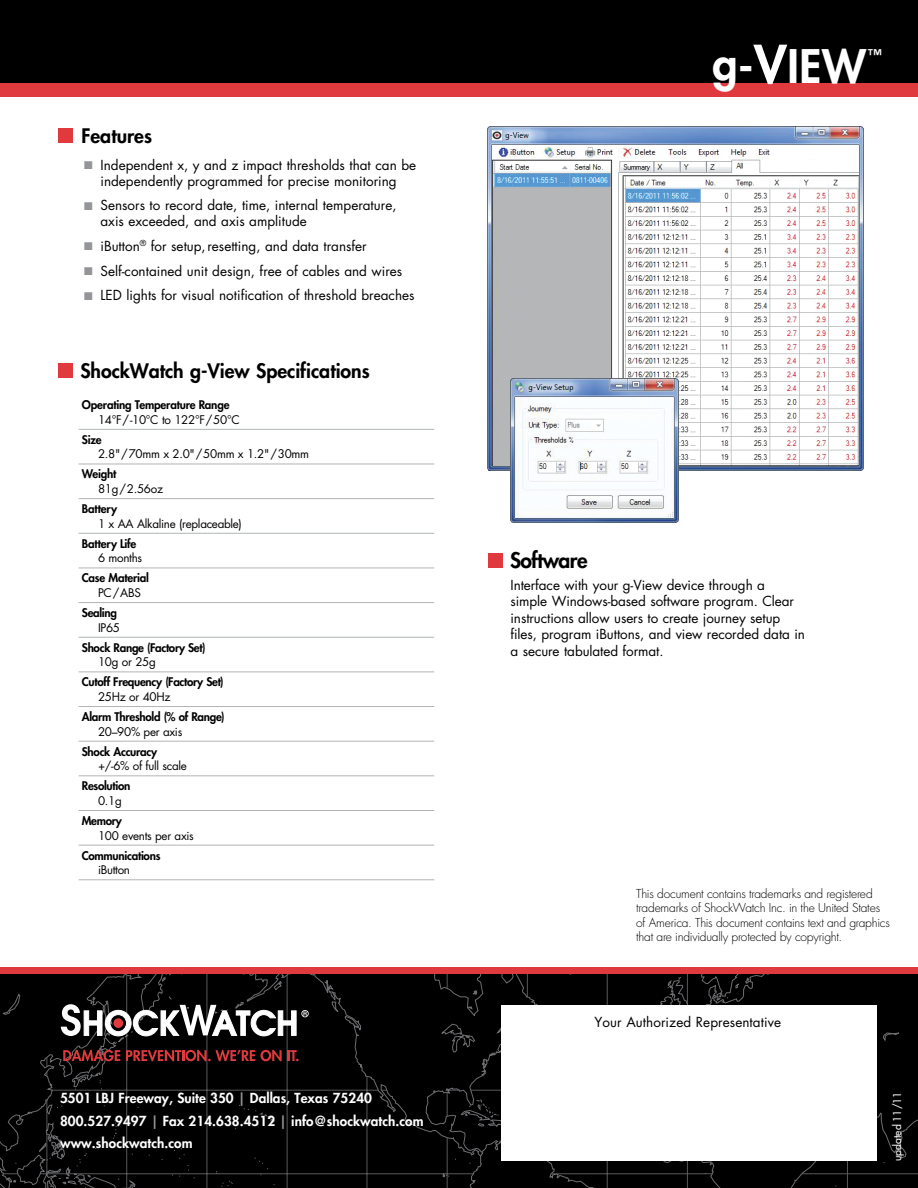
<style>
.page{position:relative;width:918px;height:1188px;background:#fff}
.page>*{position:absolute;margin:0;border:0;box-sizing:border-box;transform-origin:0 0}
.t1{font:800 45px "Futura Std";color:#fff}
.t2{font:800 21px "Futura Std";letter-spacing:-.025em;color:#000}
.t3{font:800 19.5px "Futura Std";color:#000}
.t4{font:800 14.4px "Futura Std";color:#fff}
.t5{font:13.5px/16.5px "Futura Std";color:#000}
.t6{font:800 13.5px/22.5px "Futura Std";letter-spacing:.005em;color:#fff}
.t7{font:300 12px/14.4px "Futura Std";letter-spacing:-.015em;color:#000}
.t8{font:800 11.7px "Futura Std";letter-spacing:-.025em;color:#000}
.t9{font:11.7px "Futura Std";letter-spacing:-.025em;color:#000}
.t10{font:800 11.7px "Futura Std";letter-spacing:-.005em;color:#000}
.t11{font:500 10.5px "Futura Std";color:#fff}
.s1{color:#939598}
.s2{font-size:51px}
</style>
<div class="page">
<div style="left:0;top:0;width:918px;height:90px;background:#000"></div>
<div style="left:0;top:83px;width:918px;height:14px;background:#e03a3e"></div>
<div style="left:488px;top:553px;width:15px;height:15px;background:#e03a3e"></div>
<div style="left:309px;top:974px;width:609px;height:214px;background:#000"></div>
<svg style="left:441px;top:974px;width:413px;height:214px;background:#060606"></svg>
<svg style="left:882px;top:1032px;width:21px;height:10px"></svg>
<svg style="left:0;top:974px;width:309px;height:214px;background:#151212"></svg>
<div style="left:113px;top:1018px;width:10px;height:10px;background:#e03a3e;border-radius:50%"></div>
<div style="left:0;top:967px;width:918px;height:7px;background:#e03a3e"></div>
<div style="left:501px;top:1005px;width:376px;height:156px;background:#fff"></div>
<img style="left:487px;top:126px;width:377px;height:345px">
<hr style="left:79px;top:429px;width:355px;height:1px;background:#b1b4b6">
<hr style="left:79px;top:464px;width:355px;height:1px;background:#b1b4b6">
<hr style="left:79px;top:498px;width:355px;height:1px;background:#b1b4b6">
<hr style="left:79px;top:533px;width:355px;height:1px;background:#b1b4b6">
<hr style="left:79px;top:568px;width:355px;height:1px;background:#b1b4b6">
<hr style="left:79px;top:602px;width:355px;height:1px;background:#b1b4b6">
<hr style="left:79px;top:637px;width:355px;height:1px;background:#b1b4b6">
<hr style="left:79px;top:672px;width:355px;height:1px;background:#b1b4b6">
<hr style="left:79px;top:706px;width:355px;height:1px;background:#b1b4b6">
<hr style="left:79px;top:741px;width:355px;height:1px;background:#b1b4b6">
<hr style="left:79px;top:775px;width:355px;height:1px;background:#b1b4b6">
<hr style="left:79px;top:810px;width:355px;height:1px;background:#b1b4b6">
<hr style="left:79px;top:845px;width:355px;height:1px;background:#b1b4b6">
<hr style="left:79px;top:879px;width:355px;height:1px;background:#b1b4b6">
<div style="left:59px;top:128px;width:14px;height:15px;background:#e03a3e"></div>
<div style="left:59px;top:363px;width:14px;height:15px;background:#e03a3e"></div>
<img style="left:511px;top:378px;width:167px;height:144px">
<h3 class="t3" style="left:82px;top:124px;width:72px">Features</h3>
<p class="t5" style="left:84px;top:157px;width:334px;line-height:15.8px;text-align:center"><span class="s1">■</span> Independent x, y and z impact thresholds that can be independently programmed for precise monitoring</p>
<p class="t5" style="left:101px;top:198px;width:297px;line-height:15.8px;text-indent:-16px"><span class="s1">■</span> Sensors to record date, time, internal temperature, axis exceeded, and axis amplitude</p>
<p class="t5" style="left:84px;top:238px;width:284px"><span class="s1">■</span> iButton<sup>®</sup> for setup,resetting, and data transfer</p>
<p class="t5" style="left:84px;top:262px;width:320px"><span class="s1">■</span> Self-contained unit design, free of cables and wires</p>
<p class="t5" style="left:84px;top:287px;width:332px"><span class="s1">■</span> LED lights for visual notification of threshold breaches</p>
<h3 class="t3" style="left:80px;top:359px;width:291px">ShockWatch g-View Specifications</h3>
<p class="t8" style="left:82px;top:397px;width:149px">Operating Temperature Range</p>
<p class="t9" style="left:98px;top:412px;width:143px">14°F/-10°C to 122°F/50°C</p>
<p class="t8" style="left:82px;top:432px;width:21px">Size</p>
<p class="t9" style="left:98px;top:447px;width:213px">2.8"/70mm x 2.0"/50mm x 1.2"/30mm</p>
<p class="t8" style="left:82px;top:467px;width:36px">Weight</p>
<p class="t9" style="left:98px;top:481px;width:67px">81g/2.56oz</p>
<p class="t10" style="left:82px;top:501px;width:37px">Battery</p>
<p class="t9" style="left:98px;top:516px;width:145px">1 x AA Alkaline (replaceable)</p>
<p class="t8" style="left:82px;top:536px;width:56px">Battery Life</p>
<p class="t9" style="left:98px;top:551px;width:46px">6 months</p>
<p class="t8" style="left:82px;top:571px;width:69px">Case Material</p>
<p class="t9" style="left:98px;top:585px;width:44px">PC/ABS</p>
<p class="t8" style="left:82px;top:605px;width:37px">Sealing</p>
<p class="t9" style="left:98px;top:620px;width:24px">IP65</p>
<p class="t8" style="left:82px;top:640px;width:125px">Shock Range (Factory Set)</p>
<p class="t9" style="left:98px;top:655px;width:59px">10g or 25g</p>
<p class="t8" style="left:82px;top:675px;width:143px">Cutoff Frequency (Factory Set)</p>
<p class="t9" style="left:98px;top:689px;width:74px">25Hz or 40Hz</p>
<p class="t8" style="left:82px;top:709px;width:144px">Alarm Threshold (% of Range)</p>
<p class="t9" style="left:98px;top:724px;width:86px">20–90% per axis</p>
<p class="t8" style="left:82px;top:744px;width:77px">Shock Accuracy</p>
<p class="t9" style="left:98px;top:758px;width:90px">+/-6% of full scale</p>
<p class="t8" style="left:82px;top:779px;width:50px">Resolution</p>
<p class="t9" style="left:98px;top:793px;width:25px">0.1g</p>
<p class="t8" style="left:82px;top:813px;width:42px">Memory</p>
<p class="t9" style="left:98px;top:828px;width:97px">100 events per axis</p>
<p class="t8" style="left:82px;top:848px;width:80px">Communications</p>
<p class="t9" style="left:98px;top:862px;width:34px">iButton</p>
<p class="t6" style="left:60px;top:1087px;width:365px">5501 LBJ Freeway, Suite 350 <span class="s1">|</span> Dallas, Texas 75240<br>800.527.9497 <span class="s1">|</span> Fax 214.638.4512 <span class="s1">|</span> info@shockwatch.com www.shockwatch.com</p>
<h1 class="t1" style="left:713px;top:38px;width:155px">g-<span class="s2">V</span>iew</h1>
<p class="t4" style="left:868px;top:46px;width:16px">™</p>
<h2 class="t2" style="left:510px;top:547px;width:79px">Software</h2>
<p class="t5" style="left:511px;top:577px;width:296px">Interface with your g-View device through a simple Windows-based software program. Clear instructions allow users to create journey setup files, program iButtons, and view recorded data in a secure tabulated format.</p>
<p class="t7" style="left:636px;top:887px;width:255px">This document contains trademarks and registered trademarks of ShockWatch Inc. in the United States of America. This document contains text and graphics that are individually protected by copyright.</p>
<p class="t5" style="left:594px;top:1014px;width:188px">Your Authorized Representative</p>
<p class="t11" style="left:891px;top:1161px;width:71px;rotate:-90deg">updated 11/11</p>
</div>
